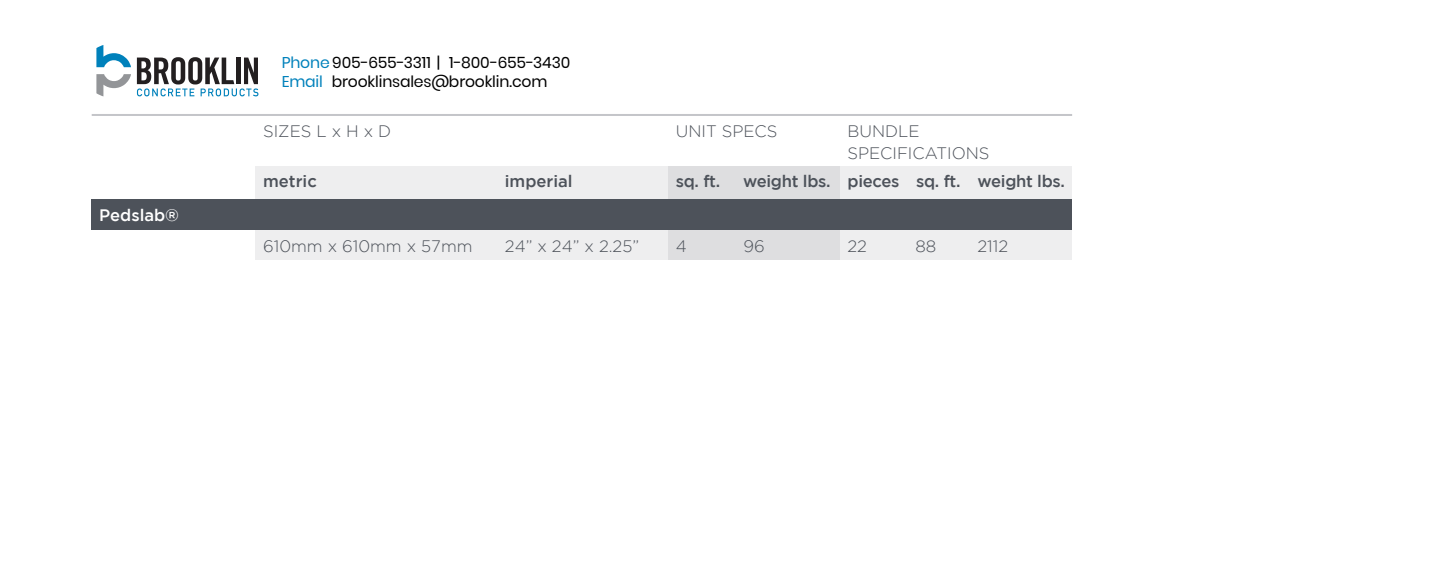
<style>
.page{position:relative;width:1440px;height:576px;background:#fff}
.page>*{position:absolute;margin:0;border:0;box-sizing:border-box;transform-origin:0 0}
.t1{font:300 16.8px/21.2px "Gotham";color:#4d525a}
.t2{font:500 16.8px "Gotham";letter-spacing:-.02em;color:#4d525a}
.t3{font:300 16.8px "Gotham";letter-spacing:.3em;color:#4d525a}
.t4{font:500 16.8px "Gotham";color:#4d525a}
.t5{font:500 16.8px "Gotham";color:#fff}
.t6{font:15.6px/18.8px "Poppins";letter-spacing:-.01em;color:#000}
.s1{color:#0081bb}
</style>
<div class="page">
<div style="left:255px;top:166px;width:817px;height:94px;background:#eeeeef"></div>
<div style="left:668px;top:166px;width:172px;height:94px;background:#dedee0"></div>
<svg style="left:137px;top:57px;width:121px;height:39px"></svg>
<svg style="left:96px;top:74px;width:35px;height:22px"></svg>
<svg style="left:96px;top:45px;width:35px;height:22px"></svg>
<hr style="left:92px;top:114px;width:980px;height:2px;background:#c4c5c9">
<div style="left:91px;top:200px;width:981px;height:30px;background:#4d525a"></div>
<p class="t5" style="left:99px;top:205px;width:81px">Pedslab®</p>
<p class="t6" style="left:282px;top:53px;width:290px"><span class="s1">Phone</span> 905-655-3311 | 1-800-655-3430<br><span class="s1">Email</span> brooklinsales@brooklin.com</p>
<p class="t3" style="left:263px;top:122px;width:130px">SIZESLxHxD</p>
<p class="t1" style="left:676px;top:121px;width:103px">UNIT SPECS</p>
<p class="t1" style="left:847px;top:121px;width:144px">BUNDLE<br>SPECIFICATIONS</p>
<p class="t2" style="left:263px;top:172px;width:55px">metric</p>
<p class="t4" style="left:505px;top:172px;width:69px">imperial</p>
<p class="t2" style="left:676px;top:172px;width:46px">sq. ft.</p>
<p class="t2" style="left:743px;top:172px;width:323px">weight lbs. pieces sq. ft. weight lbs.</p>
<p class="t1" style="left:263px;top:236px;width:211px">610mm x 610mm x 57mm</p>
<p class="t1" style="left:505px;top:236px;width:136px">24” x 24” x 2.25”</p>
<p class="t1" style="left:676px;top:236px;width:13px">4</p>
<p class="t1" style="left:743px;top:236px;width:23px">96</p>
<p class="t1" style="left:847px;top:236px;width:21px">22</p>
<p class="t1" style="left:916px;top:236px;width:22px">88</p>
<p class="t1" style="left:978px;top:236px;width:32px">2112</p>
</div>
